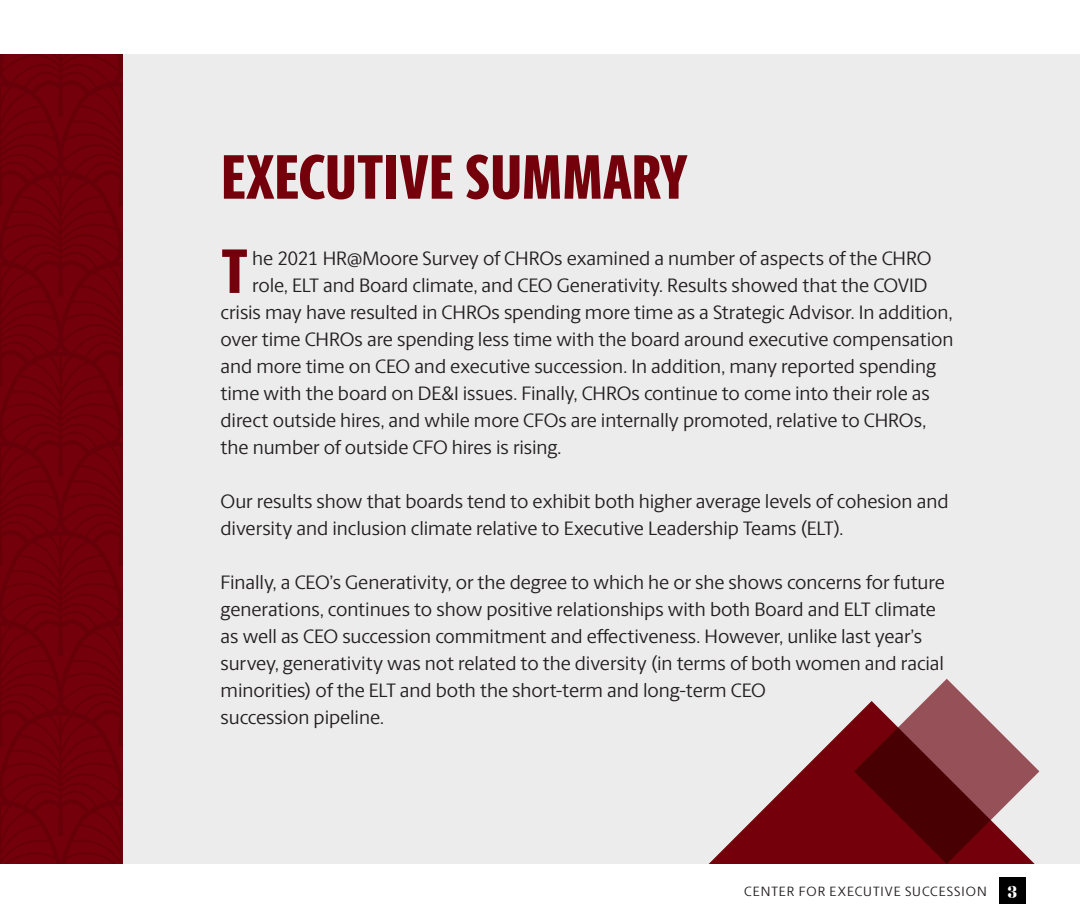
<style>
.page{position:relative;width:1080px;height:918px;background:#fff}
.page>*{position:absolute;margin:0;border:0;box-sizing:border-box;transform-origin:0 0}
.t1{font:800 63px "Berlingske Sans X Cn";letter-spacing:.015em;color:#73000a}
.t2{font:19.5px/27px "Berlingske Sans";letter-spacing:-.005em;color:#231f20}
.t3{font:15px "Karlie Extras";color:#fff}
.t4{font:13.5px "Berlingske Sans";letter-spacing:.075em;color:#231f20}
</style>
<div class="page">
<div style="left:999px;top:878px;width:27px;height:26px;background:#000"></div>
<div style="left:0;top:54px;width:123px;height:810px;background:#73000a"></div>
<div style="left:123px;top:54px;width:957px;height:810px;background:#ececec"></div>
<svg style="left:709px;top:718px;width:145px;height:146px"></svg>
<svg style="left:854px;top:679px;width:185px;height:185px"></svg>
<p class="t1" style="left:222px;top:130px;width:468px">EXECUTIVE SUMMARY</p>
<p class="t1" style="left:222px;top:224px;width:27px">T</p>
<p class="t2" style="left:252px;top:244px;width:681px">he 2021 HR@Moore Survey of CHROs examined a number of aspects of the CHRO</p>
<p class="t2" style="left:252px;top:271px;width:677px">role, ELT and Board climate, and CEO Generativity. Results showed that the COVID</p>
<p class="t2" style="left:221px;top:298px;width:733px">crisis may have resulted in CHROs spending more time as a Strategic Advisor. In addition,</p>
<p class="t2" style="left:221px;top:325px;width:734px">over time CHROs are spending less time with the board around executive compensation</p>
<p class="t2" style="left:221px;top:352px;width:717px">and more time on CEO and executive succession. In addition, many reported spending</p>
<p class="t2" style="left:221px;top:379px;width:711px">time with the board on DE&amp;I issues. Finally, CHROs continue to come into their role as</p>
<p class="t2" style="left:221px;top:406px;width:707px">direct outside hires, and while more CFOs are internally promoted, relative to CHROs,</p>
<p class="t2" style="left:221px;top:433px;width:342px">the number of outside CFO hires is rising.</p>
<p class="t2" style="left:221px;top:487px;width:729px">Our results show that boards tend to exhibit both higher average levels of cohesion and diversity and inclusion climate relative to Executive Leadership Teams (ELT).</p>
<p class="t2" style="left:221px;top:568px;width:726px">Finally, a CEO’s Generativity, or the degree to which he or she shows concerns for future generations, continues to show positive relationships with both Board and ELT climate as well as CEO succession commitment and effectiveness. However, unlike last year’s survey, generativity was not related to the diversity (in terms of both women and racial minorities) of the ELT and both the short-term and long-term CEO<br>succession pipeline.</p>
<p class="t4" style="left:744px;top:882px;width:244px">CENTER FOR EXECUTIVE SUCCESSION</p>
<p class="t3" style="left:1008px;top:885px;width:11px">3</p>
</div>
